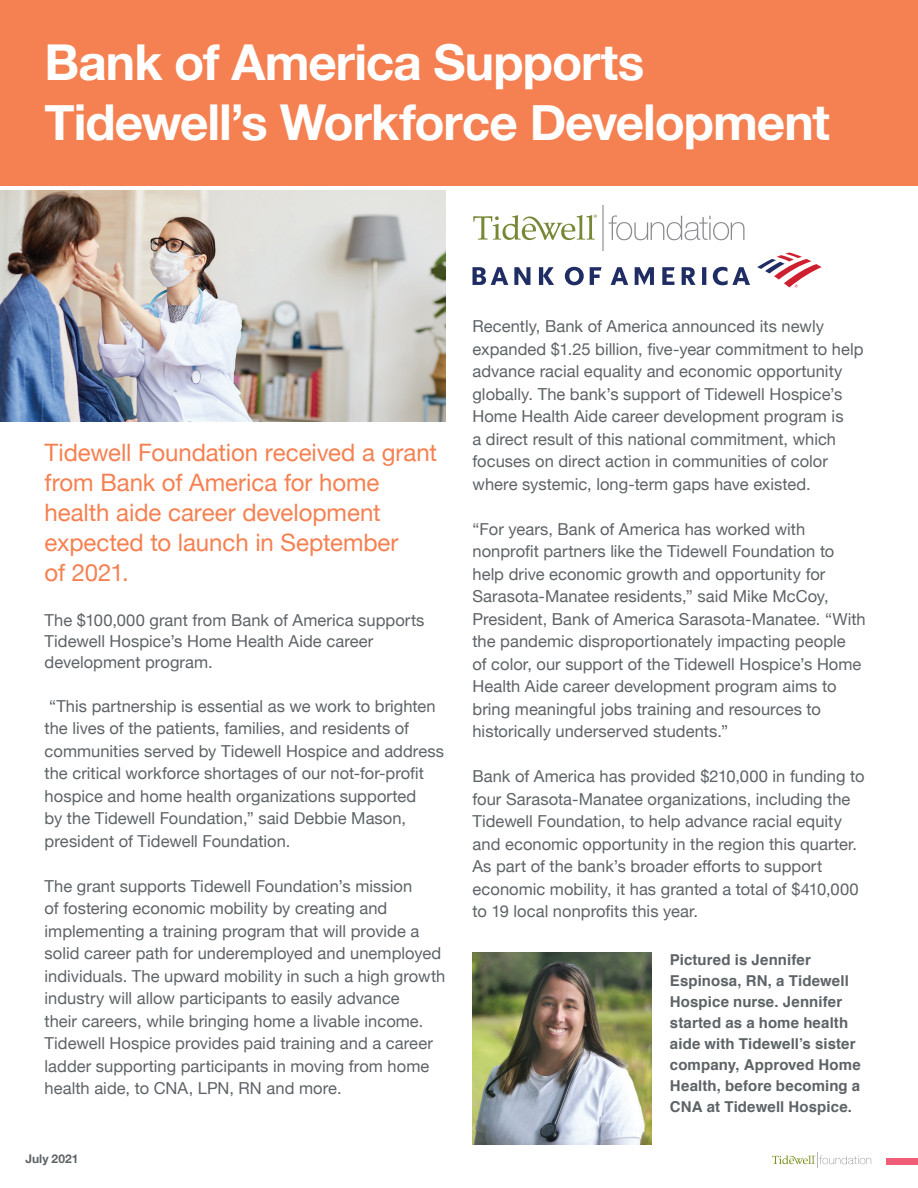
<style>
.page{position:relative;width:918px;height:1188px;background:#fff}
.page>*{position:absolute;margin:0;border:0;box-sizing:border-box;transform-origin:0 0}
.t1{font:700 49.5px/60px "Helvetica Neue";letter-spacing:-.02em;color:#fff}
.t2{font:24px/30px "Helvetica Neue";letter-spacing:-.005em;color:#f58152}
.t3{font:16.5px/22.5px "Helvetica Neue";color:#5d6367}
.t4{font:700 15px/21px "Helvetica";letter-spacing:.005em;color:#5d6367}
.t5{font:700 12px "Helvetica Neue";letter-spacing:.005em;color:#5d6367}
</style>
<div class="page">
<div style="left:886px;top:1158px;width:32px;height:7px;background:#f05d77"></div>
<svg style="left:772px;top:1152px;width:99px;height:16px"></svg>
<div style="left:0;top:0;width:918px;height:186px;background:#f58152"></div>
<svg style="left:757px;top:253px;width:65px;height:34px"></svg>
<svg style="left:473px;top:267px;width:277px;height:18px"></svg>
<img style="left:472px;top:953px;width:180px;height:192px">
<img style="left:0;top:190px;width:446px;height:231px">
<hr style="left:602px;top:205px;width:1px;height:46px;background:#bdbcbd">
<svg style="left:473px;top:215px;width:124px;height:25px"></svg>
<svg style="left:609px;top:215px;width:135px;height:25px"></svg>
<h1 class="t1" style="left:45px;top:33px;width:787px">Bank of America Supports<br>Tidewell’s Workforce Development</h1>
<h2 class="t2" style="left:45px;top:439px;width:394px">Tidewell Foundation received a grant from Bank of America for home health aide career development expected to launch in September<br>of 2021.</h2>
<p class="t3" style="left:45px;top:611px;width:381px;line-height:21px">The $100,000 grant from Bank of America supports<br>Tidewell Hospice’s Home Health Aide career development program.</p>
<p class="t3" style="left:45px;top:695px;width:401px">“This partnership is essential as we work to brighten the lives of the patients, families, and residents of communities served by Tidewell Hospice and address the critical workforce shortages of our not-for-profit hospice and home health organizations supported<br>by the Tidewell Foundation,” said Debbie Mason, president of Tidewell Foundation.</p>
<p class="t3" style="left:45px;top:876px;width:402px">The grant supports Tidewell Foundation’s mission<br>of fostering economic mobility by creating and implementing a training program that will provide a solid career path for underemployed and unemployed individuals. The upward mobility in such a high growth industry will allow participants to easily advance<br>their careers, while bringing home a livable income.<br>Tidewell Hospice provides paid training and a career ladder supporting participants in moving from home health aide, to CNA, LPN, RN and more.</p>
<p class="t5" style="left:26px;top:1150px;width:54px">July 2021</p>
<p class="t3" style="left:473px;top:316px;width:392px">Recently, Bank of America announced its newly expanded $1.25 billion, five-year commitment to help advance racial equality and economic opportunity globally. The bank’s support of Tidewell Hospice’s Home Health Aide career development program is<br>a direct result of this national commitment, which focuses on direct action in communities of color where systemic, long-term gaps have existed.</p>
<p class="t3" style="left:473px;top:518px;width:395px">“For years, Bank of America has worked with nonprofit partners like the Tidewell Foundation to help drive economic growth and opportunity for Sarasota-Manatee residents,” said Mike McCoy, President, Bank of America Sarasota-Manatee. “With the pandemic disproportionately impacting people<br>of color, our support of the Tidewell Hospice’s Home Health Aide career development program aims to bring meaningful jobs training and resources to historically underserved students.”</p>
<p class="t3" style="left:473px;top:766px;width:394px">Bank of America has provided $210,000 in funding to four Sarasota-Manatee organizations, including the Tidewell Foundation, to help advance racial equity and economic opportunity in the region this quarter.<br>As part of the bank’s broader efforts to support economic mobility, it has granted a total of $410,000 to 19 local nonprofits this year.</p>
<p class="t4" style="left:670px;top:950px;width:192px">Pictured is Jennifer<br>Espinosa, RN, a Tidewell<br>Hospice nurse. Jennifer started as a home health aide with Tidewell’s sister company, Approved Home<br>Health, before becoming a<br>CNA at Tidewell Hospice.</p>
</div>
